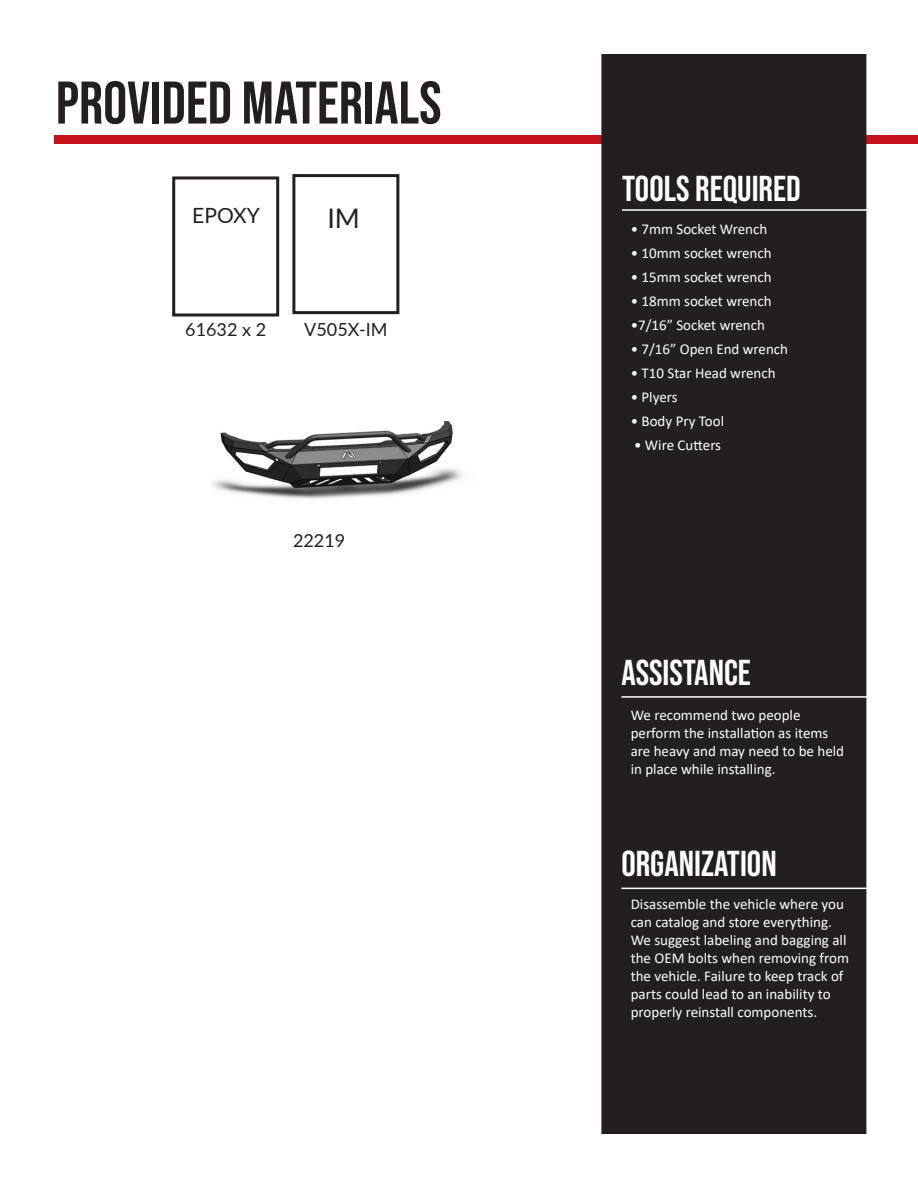
<style>
.page{position:relative;width:918px;height:1188px;background:#fff}
.page>*{position:absolute;margin:0;border:0;box-sizing:border-box;transform-origin:0 0}
.t1{font:60px "Bebas Neue";color:#231f20}
.t2{font:36px "Bebas Neue";color:#fff}
.t3{font:27px "Lato";color:#231f20}
.t4{font:21px "Lato";color:#231f20}
.t5{font:18px "Lato";color:#231f20}
.t6{font:15px/18px "Calibri";color:#fff}
</style>
<div class="page">
<div style="left:54px;top:135px;width:864px;height:9px;background:#c6131b"></div>
<div style="left:602px;top:55px;width:264px;height:1078px;background:#231f20"></div>
<div style="left:601px;top:54px;width:265px;height:1080px;border:2px solid #231f20"></div>
<hr style="left:622px;top:209px;width:258px;height:2px;background:#fff">
<hr style="left:621px;top:888px;width:269px;height:1px;background:#fff">
<hr style="left:621px;top:696px;width:269px;height:2px;background:#fff">
<div style="left:292px;top:174px;width:107px;height:140px;border:3px solid #231f20"></div>
<img style="left:212px;top:420px;width:251px;height:79px">
<div style="left:172px;top:176px;width:107px;height:141px;border:3px solid #231f20"></div>
<p class="t1" style="left:56px;top:69px;width:387px">PROVIDED MATERIALS</p>
<p class="t4" style="left:192px;top:200px;width:69px">EPOXY</p>
<p class="t5" style="left:185px;top:317px;width:82px">61632 x 2</p>
<p class="t3" style="left:327px;top:198px;width:34px">IM</p>
<p class="t5" style="left:304px;top:317px;width:85px">V505X-IM</p>
<p class="t5" style="left:293px;top:528px;width:54px">22219</p>
<p class="t2" style="left:622px;top:168px;width:180px">TOOLS REQUIRED</p>
<p class="t6" style="left:631px;top:219px;width:138px">• 7mm Socket Wrench</p>
<p class="t6" style="left:631px;top:243px;width:142px">• 10mm socket wrench</p>
<p class="t6" style="left:631px;top:267px;width:142px">• 15mm socket wrench</p>
<p class="t6" style="left:631px;top:291px;width:142px">• 18mm socket wrench</p>
<p class="t6" style="left:631px;top:315px;width:136px">•7/16” Socket wrench</p>
<p class="t6" style="left:631px;top:339px;width:159px">• 7/16” Open End wrench</p>
<p class="t6" style="left:631px;top:363px;width:146px">• T10 Star Head wrench</p>
<p class="t6" style="left:631px;top:387px;width:48px">• Plyers</p>
<p class="t6" style="left:631px;top:411px;width:95px">• Body Pry Tool</p>
<p class="t6" style="left:634px;top:435px;width:89px">• Wire Cutters</p>
<p class="t2" style="left:621px;top:653px;width:131px">ASSISTANCE</p>
<p class="t6" style="left:631px;top:705px;width:215px">We recommend two people perform the installation as items are heavy and may need to be held in place while installing.</p>
<p class="t2" style="left:621px;top:843px;width:157px">ORGANIZATION</p>
<p class="t6" style="left:631px;top:895px;width:220px">Disassemble the vehicle where you can catalog and store everything.<br>We suggest labeling and bagging all the OEM bolts when removing from the vehicle. Failure to keep track of parts could lead to an inability to properly reinstall components.</p>
</div>
